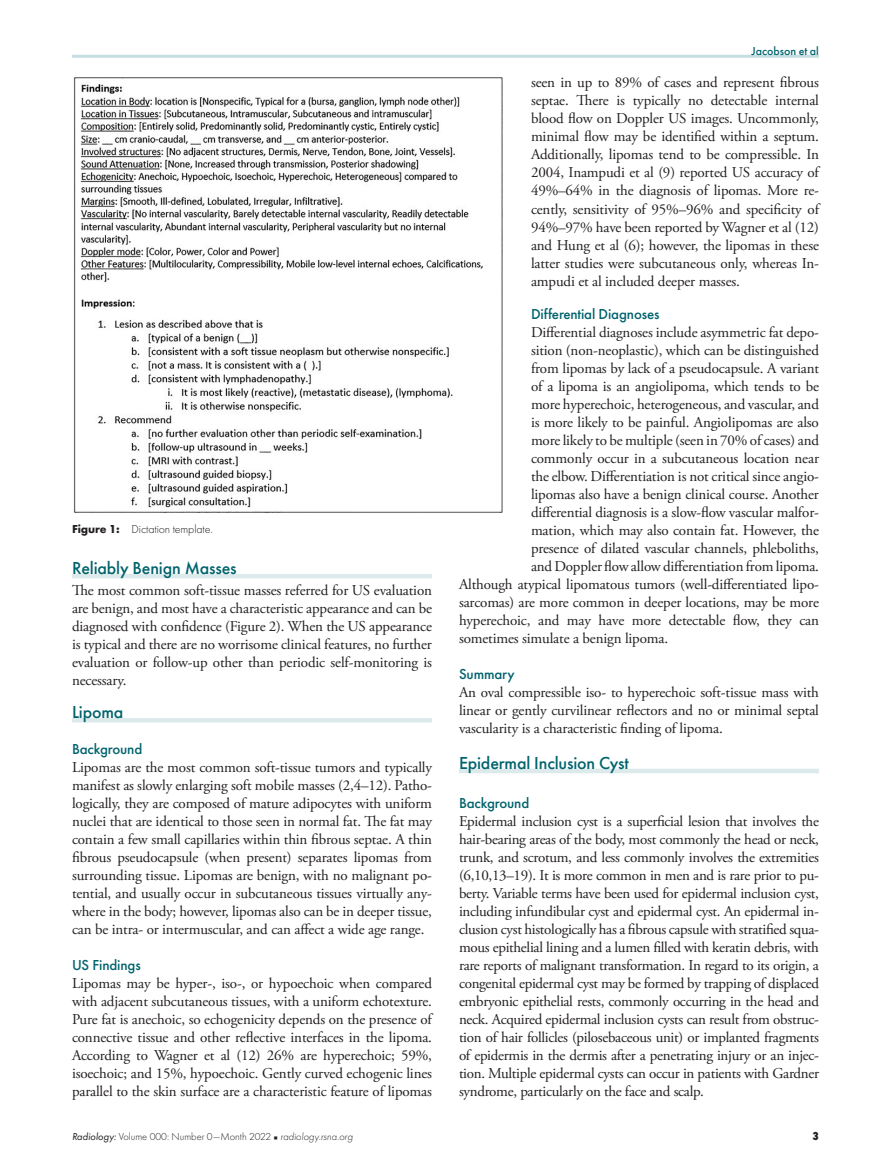
<style>
.page{position:relative;width:891px;height:1175px;background:#fff}
.page>*{position:absolute;margin:0;border:0;box-sizing:border-box;transform-origin:0 0}
.t1{font:500 18px "Futura PT";letter-spacing:-.01em;color:#00636d}
.t2{font:15px/18px "Adobe Garamond Pro";letter-spacing:-.01em;color:#231f20;text-align:justify}
.t3{font:500 15px "Futura PT";letter-spacing:-.01em;color:#00636d}
.t4{font:300 12px "Futura PT";letter-spacing:-.01em;color:#231f20}
.t5{font:500 12px "Futura PT";color:#00636d}
.t6{font:800 12px "Futura PT Cond";color:#231f20}
.t7{font:300 10.5px "Futura PT";color:#231f20}
.s1{font-weight:700}
.s2{font-weight:400;font-style:italic}
.s3{font-family:"Universal Newswith Comm Pi";font-weight:400;font-size:6px}
.s4{font-style:italic}
</style>
<div class="page">
<hr style="left:72px;top:55px;width:747px;height:3px;background:#c6dee1">
<hr style="left:72px;top:574px;width:360px;height:4px;background:#dceaec">
<hr style="left:72px;top:718px;width:360px;height:4px;background:#dceaec">
<div style="left:459px;top:768px;width:360px;height:5px;background:#dceaec"></div>
<img style="left:74px;top:77px;width:429px;height:435px">
<p class="t4" style="left:72px;top:522px;width:142px"><span class="s1">Figure 1:</span> Dictation template.</p>
<p class="t1" style="left:72px;top:557px;width:166px">Reliably Benign Masses</p>
<p class="t2" style="left:72px;top:581px;width:362px">The most common soft-tissue masses referred for US evaluation are benign, and most have a characteristic appearance and can be diagnosed with confidence (Figure 2). When the US appearance is typical and there are no worrisome clinical features, no further evaluation or follow-up other than periodic self-monitoring is necessary.</p>
<p class="t1" style="left:72px;top:701px;width:53px">Lipoma</p>
<p class="t3" style="left:72px;top:740px;width:72px">Background</p>
<p class="t2" style="left:72px;top:758px;width:362px">Lipomas are the most common soft-tissue tumors and typically manifest as slowly enlarging soft mobile masses (2,4–12). Patho&shy;logically, they are composed of mature adipocytes with uniform nuclei that are identical to those seen in normal fat. The fat may contain a few small capillaries within thin fibrous septae. A thin fibrous pseudocapsule (when present) separates lipomas from surrounding tissue. Lipomas are benign, with no malignant po&shy;tential, and usually occur in subcutaneous tissues virtually any&shy;where in the body; however, lipomas also can be in deeper tissue, can be intra- or intermuscular, and can affect a wide age range.</p>
<p class="t3" style="left:72px;top:955px;width:70px">US Findings</p>
<p class="t2" style="left:72px;top:974px;width:362px">Lipomas may be hyper-, iso-, or hypoechoic when compared with adjacent subcutaneous tissues, with a uniform echotexture.<br>Pure fat is anechoic, so echogenicity depends on the presence of connective tissue and other reflective interfaces in the lipoma.<br>According to Wagner et al (12) 26% are hyperechoic; 59%, isoechoic; and 15%, hypoechoic. Gently curved echogenic lines parallel to the skin surface are a characteristic feature of lipomas</p>
<p class="t5" style="left:751px;top:44px;width:69px">Jacobson et al</p>
<p class="t2" style="left:531px;top:74px;width:290px">seen in up to 89% of cases and represent fibrous septae. There is typically no detectable internal blood flow on Doppler US images. Uncommonly, minimal flow may be identified within a septum.<br>Additionally, lipomas tend to be compressible. In 2004, Inampudi et al (9) reported US accuracy of 49%–64% in the diagnosis of lipomas. More re&shy;cently, sensitivity of 95%–96% and specificity of 94%–97% have been reported by Wagner et al (12) and Hung et al (6); however, the lipomas in these latter studies were subcutaneous only, whereas In&shy;ampudi et al included deeper masses.</p>
<p class="t3" style="left:531px;top:304px;width:130px">Differential Diagnoses</p>
<p class="t2" style="left:531px;top:323px;width:290px">Differential diagnoses include asymmetric fat depo-</p>
<p class="t2" style="left:531px;top:341px;width:290px">sition (non-neoplastic), which can be distinguished</p>
<p class="t2" style="left:531px;top:359px;width:290px">from lipomas by lack of a pseudocapsule. A variant</p>
<p class="t2" style="left:531px;top:377px;width:289px">of a lipoma is an angiolipoma, which tends to be</p>
<p class="t2" style="left:531px;top:395px;width:290px">more hyperechoic, heterogeneous, and vascular, and</p>
<p class="t2" style="left:531px;top:413px;width:289px">is more likely to be painful. Angiolipomas are also</p>
<p class="t2" style="left:531px;top:431px;width:290px">more likely to be multiple (seen in 70% of cases) and</p>
<p class="t2" style="left:531px;top:449px;width:289px">commonly occur in a subcutaneous location near</p>
<p class="t2" style="left:531px;top:467px;width:290px">the elbow. Differentiation is not critical since angio-</p>
<p class="t2" style="left:531px;top:485px;width:289px">lipomas also have a benign clinical course. Another</p>
<p class="t2" style="left:531px;top:503px;width:289px">differential diagnosis is a slow-flow vascular malfor-</p>
<p class="t2" style="left:531px;top:521px;width:290px">mation, which may also contain fat. However, the</p>
<p class="t2" style="left:531px;top:539px;width:290px">presence of dilated vascular channels, phleboliths,</p>
<p class="t2" style="left:531px;top:557px;width:289px">and Doppler flow allow differentiation from lipoma.</p>
<p class="t2" style="left:459px;top:575px;width:362px">Although atypical lipomatous tumors (well-differentiated lipo-</p>
<p class="t2" style="left:459px;top:593px;width:361px">sarcomas) are more common in deeper locations, may be more</p>
<p class="t2" style="left:459px;top:611px;width:362px">hyperechoic, and may have more detectable flow, they can</p>
<p class="t2" style="left:459px;top:629px;width:211px">sometimes simulate a benign lipoma.</p>
<p class="t3" style="left:459px;top:664px;width:57px">Summary</p>
<p class="t2" style="left:459px;top:683px;width:361px">An oval compressible iso- to hyperechoic soft-tissue mass with linear or gently curvilinear reflectors and no or minimal septal vascularity is a characteristic finding of lipoma.</p>
<p class="t1" style="left:459px;top:752px;width:171px">Epidermal Inclusion Cyst</p>
<p class="t3" style="left:459px;top:793px;width:72px">Background</p>
<p class="t2" style="left:459px;top:812px;width:362px">Epidermal inclusion cyst is a superficial lesion that involves the hair-bearing areas of the body, most commonly the head or neck, trunk, and scrotum, and less commonly involves the extremities (6,10,13–19). It is more common in men and is rare prior to pu&shy;berty. Variable terms have been used for epidermal inclusion cyst, including infundibular cyst and epidermal cyst. An epidermal in&shy;clusion cyst histologically has a fibrous capsule with stratified squa&shy;mous epithelial lining and a lumen filled with keratin debris, with rare reports of malignant transformation. In regard to its origin, a congenital epidermal cyst may be formed by trapping of displaced embryonic epithelial rests, commonly occurring in the head and neck. Acquired epidermal inclusion cysts can result from obstruc&shy;tion of hair follicles (pilosebaceous unit) or implanted fragments of epidermis in the dermis after a penetrating injury or an injec&shy;tion. Multiple epidermal cysts can occur in patients with Gardner syndrome, particularly on the face and scalp.</p>
<p class="t7" style="left:72px;top:1131px;width:282px"><span class="s2">Radiology:</span> Volume 000: Number 0—Month 2022 <span class="s3">n</span> <span class="s4">radiology.rsna.org</span></p>
<p class="t6" style="left:813px;top:1129px;width:8px">3</p>
</div>
